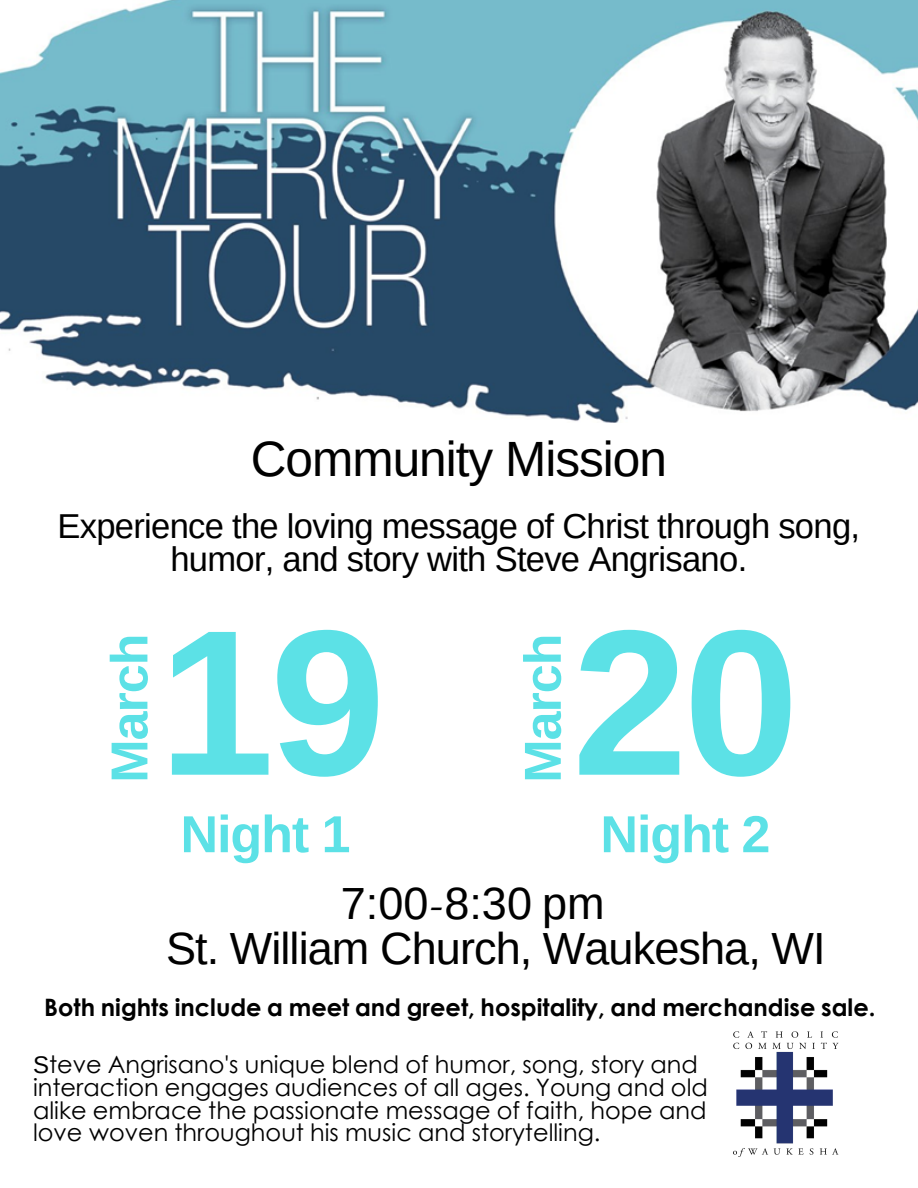
<style>
.page{position:relative;width:918px;height:1188px;background:#fff}
.page>*{position:absolute;margin:0;border:0;box-sizing:border-box;transform-origin:0 0}
.t1{font:700 207.45px "Arimo";color:#5ce1e6}
.t2{font:700 52.05px "Arimo";letter-spacing:-.02em;color:#5ce1e6}
.t3{font:49.5px "Arimo";letter-spacing:-.02em;color:#000}
.t4{font:45px/45px "Arimo";letter-spacing:-.02em;color:#000}
.t5{font:34.5px/33.8px "Arimo";letter-spacing:-.02em;color:#000;text-align:center}
.t6{font:24px/22.8px "Century Gothic";color:#000}
.t7{font:700 24px "Century Gothic";color:#000}
.s1{font-family:"Minion Pro"}
.s2{font-family:"Arimo"}
</style>
<div class="page">
<img style="left:0;top:0;width:918px;height:423px">
<img style="left:733px;top:1031px;width:106px;height:126px">
<h3 class="t3" style="left:251px;top:431px;width:418px">Community Mission</h3>
<h3 class="t5" style="left:57px;top:509px;width:804px">Experience the loving message of Christ through song, humor, and story with Steve Angrisano.</h3>
<h2 class="t2" style="left:100px;top:783px;width:151px;rotate:-90deg">March</h2>
<h1 class="t1" style="left:159px;top:587px;width:228px">19</h1>
<h2 class="t2" style="left:514px;top:783px;width:151px;rotate:-90deg">March</h2>
<h2 class="t2" style="left:181px;top:805px;width:172px">Night 1</h2>
<h1 class="t1" style="left:572px;top:587px;width:228px">20</h1>
<h2 class="t2" style="left:600px;top:805px;width:172px">Night 2</h2>
<h3 class="t4" style="left:166px;top:881px;width:661px;text-indent:175px">7:00<span class="s1">-</span>8:30 pm<br>St. William Church, Waukesha, WI</h3>
<p class="t7" style="left:44px;top:989px;width:833px">Both nights include a meet and greet, hospitality, and merchandise sale.</p>
<p class="t6" style="left:33px;top:1053px;width:676px"><span class="s2">S</span>teve Angrisano's unique blend of humor, song, story and interaction engages audiences of all ages. Young and old alike embrace the passionate message of faith, hope and love woven throughout his music and storytelling.</p>
</div>
